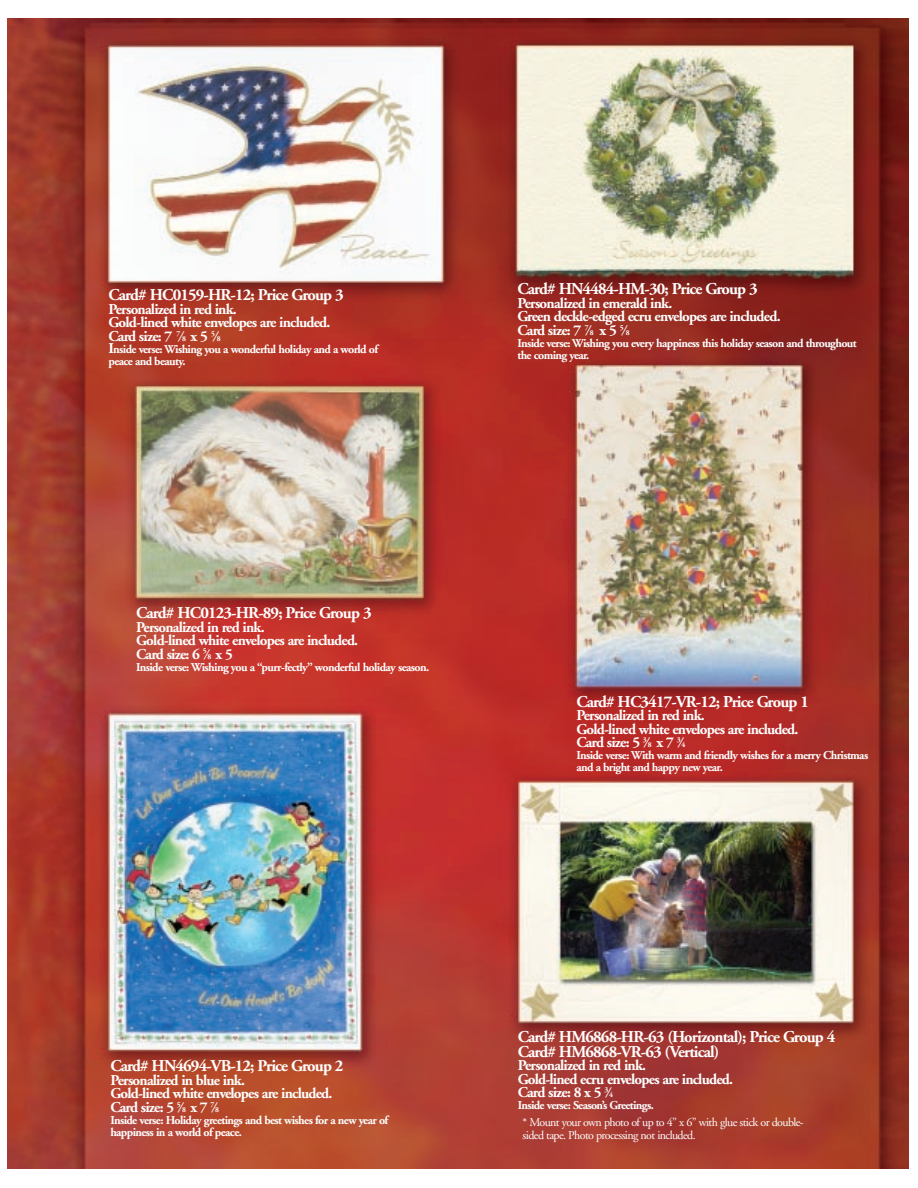
<style>
.page{position:relative;width:918px;height:1188px;background:#fff}
.page>*{position:absolute;margin:0;border:0;box-sizing:border-box;transform-origin:0 0}
.t1{font:700 16.5px/15px "Adobe Garamond";letter-spacing:-.05em;color:#fff}
.t2{font:700 15px/13.5px "Adobe Garamond";letter-spacing:-.05em;color:#fff}
.t3{font:700 12px/12px "Adobe Garamond";letter-spacing:-.05em;color:#fff}
.t4{font:12px/13.5px "Adobe Garamond";letter-spacing:-.05em;color:#fff}
.s1{font-size:7.5px}
.s2{font-size:15px}
</style>
<div class="page">
<img style="left:8px;top:18px;width:901px;height:1150px">
<p class="t1" style="left:108px;top:289px;width:237px">Card# HC0159-HR-12; Price Group 3</p>
<p class="t2" style="left:108px;top:304px;width:224px">Personalized in red ink.<br>Gold-lined white envelopes are included.<br>Card size: 7 <sup>7</sup>⁄<span class="s1">8</span> x 5 <sup>5</sup>⁄<span class="s1">8</span></p>
<p class="t3" style="left:108px;top:344px;width:271px"><span class="s2">I</span>nside verse: Wishing you a wonderful holiday and a world of peace and beauty.</p>
<p class="t1" style="left:517px;top:283px;width:242px">Card# HN4484-HM-30; Price Group 3</p>
<p class="t2" style="left:517px;top:298px;width:265px">Personalized in emerald ink.<br>Green deckle-edged ecru envelopes are included.<br>Card size: 7 <sup>7</sup>⁄<span class="s1">8</span> x 5 <sup>5</sup>⁄<span class="s1">8</span></p>
<p class="t3" style="left:517px;top:338px;width:341px">Inside verse: Wishing you every happiness this holiday season and throughout the coming year.</p>
<p class="t1" style="left:136px;top:607px;width:237px">Card# HC0123-HR-89; Price Group 3</p>
<p class="t2" style="left:136px;top:622px;width:224px">Personalized in red ink.<br>Gold-lined white envelopes are included.<br>Card size: 6 <sup>5</sup>⁄<span class="s1">8</span> x 5</p>
<p class="t3" style="left:136px;top:662px;width:294px">Inside verse: Wishing you a “purr-fectly” wonderful holiday season.</p>
<p class="t1" style="left:576px;top:696px;width:234px">Card# HC3417-VR-12; Price Group 1</p>
<p class="t2" style="left:576px;top:710px;width:224px">Personalized in red ink.<br>Gold-lined white envelopes are included.<br>Card size: 5 <sup>3</sup>⁄<span class="s1">8</span> x 7 <sup>3</sup>⁄<span class="s1">4</span></p>
<p class="t3" style="left:576px;top:751px;width:293px">Inside verse: With warm and friendly wishes for a merry Christmas and a bright and happy new year.</p>
<p class="t1" style="left:110px;top:1060px;width:235px">Card# HN4694-VB-12; Price Group 2</p>
<p class="t2" style="left:110px;top:1075px;width:224px">Personalized in blue ink.<br>Gold-lined white envelopes are included.<br>Card size: 5 <sup>5</sup>⁄<span class="s1">8</span> x 7 <sup>7</sup>⁄<span class="s1">8</span></p>
<p class="t3" style="left:110px;top:1115px;width:279px">Inside verse: Holiday greetings and best wishes for a new year of happiness in a world of peace.</p>
<p class="t1" style="left:518px;top:1031px;width:319px">Card# HM6868-HR-63 (Horizontal); Price Group 4<br>Card# HM6868-VR-63 (Vertical)</p>
<p class="t2" style="left:518px;top:1060px;width:217px">Personalized in red ink.<br>Gold-lined ecru envelopes are included.<br>Card size: 8 x 5 <sup>3</sup>⁄<span class="s1">4</span></p>
<p class="t3" style="left:518px;top:1101px;width:138px">Inside verse: Season’s Greetings.</p>
<p class="t4" style="left:523px;top:1117px;width:283px">* Mount your own photo of up to 4” x 6” with glue stick or double&shy;sided tape. Photo processing not included.</p>
</div>
